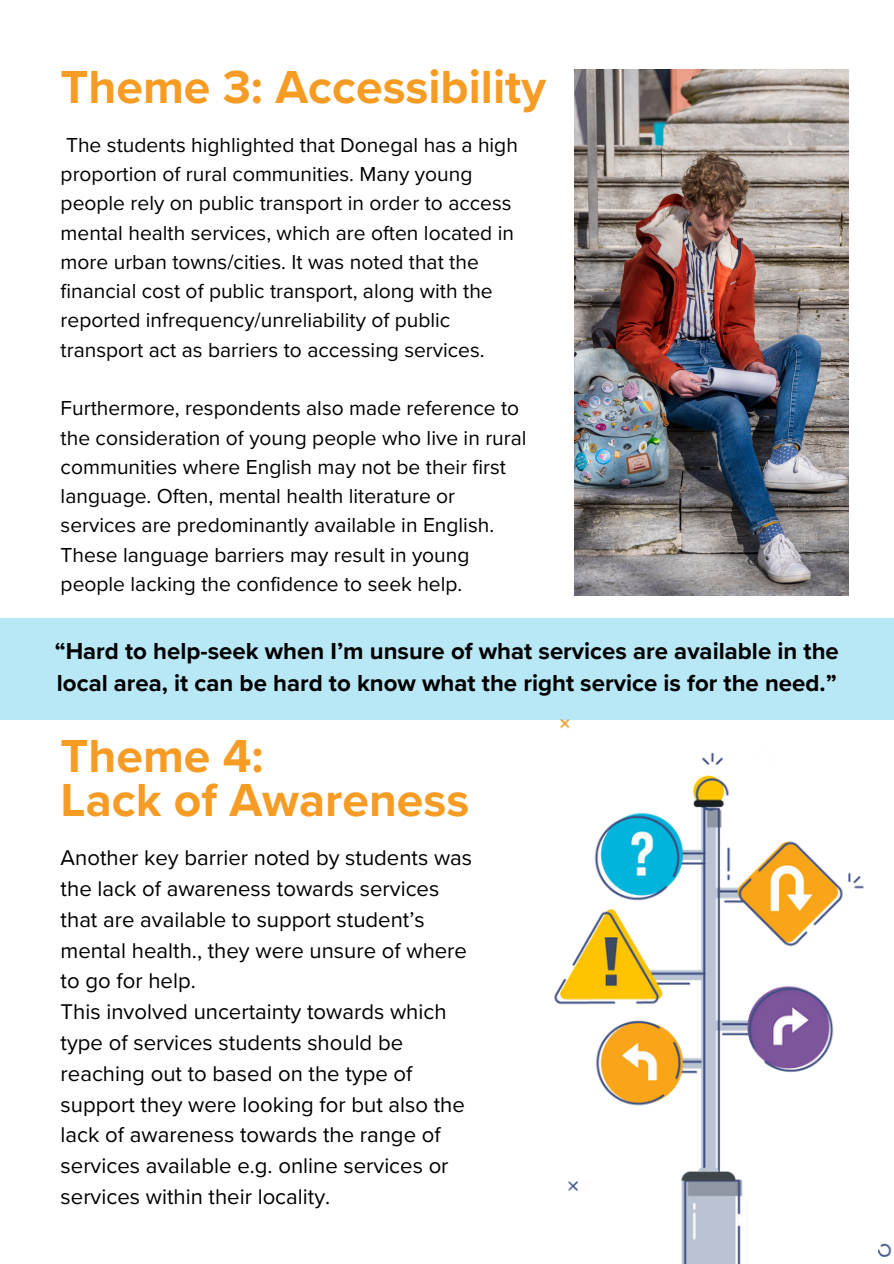
<style>
.page{position:relative;width:894px;height:1264px;background:#fff}
.page>*{position:absolute;margin:0;border:0;box-sizing:border-box;transform-origin:0 0}
.t1{font:700 48px/43.8px "Proxima Nova";color:#f69c24}
.t2{font:700 24px/32.7px "Proxima Nova";color:#000}
.t3{font:22.05px/30.8px "Proxima Nova";color:#000}
.t4{font:21px/29.2px "Proxima Nova";color:#000}
</style>
<div class="page">
<img style="left:534px;top:719px;width:359px;height:544px">
<img style="left:574px;top:69px;width:274px;height:526px">
<div style="left:0;top:618px;width:893px;height:101px;background:#b8e7f6"></div>
<h1 class="t1" style="left:61px;top:67px;width:487px">Theme 3: Accessibility</h1>
<p class="t4" style="left:61px;top:131px;width:458px">The students highlighted that Donegal has a high proportion of rural communities. Many young people rely on public transport in order to access mental health services, which are often located in more urban towns/cities. It was noted that the financial cost of public transport, along with the reported infrequency/unreliability of public transport act as barriers to accessing services.</p>
<p class="t4" style="left:61px;top:394px;width:467px">Furthermore, respondents also made reference to the consideration of young people who live in rural communities where English may not be their first language. Often, mental health literature or services are predominantly available in English.<br>These language barriers may result in young people lacking the confidence to seek help.</p>
<h2 class="t2" style="left:55px;top:635px;width:785px">“Hard to help-seek when I’m unsure of what services are available in the local area, it can be hard to know what the right service is for the need.”</h2>
<h1 class="t1" style="left:61px;top:735px;width:410px">Theme 4:<br>Lack of Awareness</h1>
<h3 class="t3" style="left:61px;top:842px;width:413px">Another key barrier noted by students was the lack of awareness towards services that are available to support student’s mental health., they were unsure of where to go for help.<br>This involved uncertainty towards which type of services students should be reaching out to based on the type of support they were looking for but also the lack of awareness towards the range of services available e.g. online services or services within their locality.</h3>
</div>
